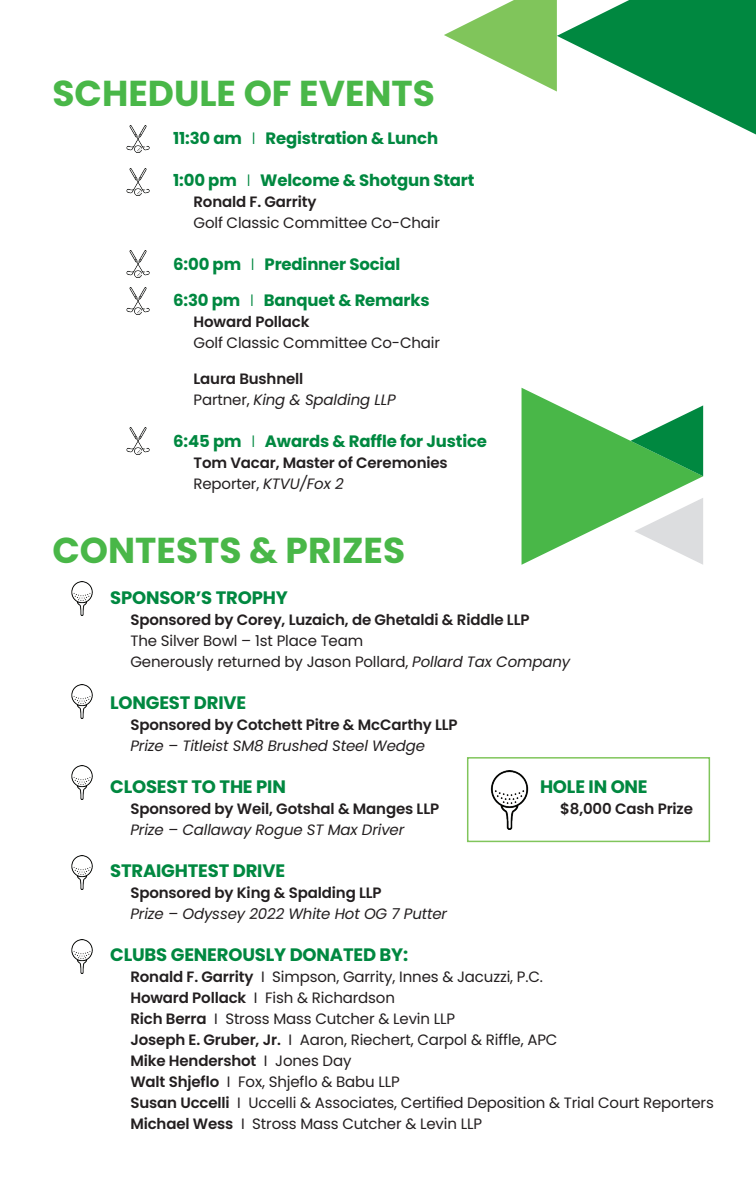
<style>
.page{position:relative;width:756px;height:1188px;background:#fff}
.page>*{position:absolute;margin:0;border:0;box-sizing:border-box;transform-origin:0 0}
.t1{font:700 36px "Poppins";color:#49b748}
.t2{font:700 18px "Poppins";letter-spacing:-.01em;color:#008840}
.t3{font:700 16.5px/36px "Poppins";letter-spacing:-.01em;color:#008840}
.t4{font:15px/21px "Poppins";letter-spacing:-.01em;color:#231f20}
.t5{font:600 15px/21px "Poppins";letter-spacing:-.01em;color:#231f20}
.t6{font:italic 15px/21px "Poppins";letter-spacing:-.01em;color:#231f20}
.s1{font-weight:300}
.s2{font-weight:600;font-style:normal}
.s3{font-style:normal}
.s4{font-weight:400}
.s5{font-weight:400;font-style:italic}
.s6{font-style:italic}
.s7{font-weight:600}
</style>
<div class="page">
<svg style="left:444px;top:0;width:312px;height:135px"></svg>
<img style="left:71px;top:582px;width:22px;height:33px">
<img style="left:490px;top:771px;width:39px;height:58px">
<img style="left:126px;top:126px;width:24px;height:27px">
<img style="left:126px;top:168px;width:24px;height:27px">
<img style="left:126px;top:251px;width:24px;height:26px">
<img style="left:126px;top:287px;width:24px;height:27px">
<img style="left:126px;top:427px;width:24px;height:27px">
<img style="left:71px;top:685px;width:22px;height:34px">
<img style="left:71px;top:766px;width:22px;height:33px">
<img style="left:71px;top:855px;width:22px;height:34px">
<img style="left:71px;top:940px;width:22px;height:33px">
<div style="left:467px;top:757px;width:243px;height:85px;border:2px solid #80c55b"></div>
<svg style="left:522px;top:388px;width:181px;height:177px"></svg>
<h1 class="t1" style="left:52px;top:72px;width:384px">SCHEDULE OF EVENTS</h1>
<p class="t3" style="left:173px;top:120px;width:266px">11:30 am <span class="s1">I</span> Registration &amp; Lunch</p>
<p class="t3" style="left:173px;top:162px;width:303px">1:00 pm <span class="s1">I</span> Welcome &amp; Shotgun Start</p>
<p class="t5" style="left:193px;top:191px;width:125px">Ronald F. Garrity</p>
<p class="t4" style="left:193px;top:212px;width:248px">Golf Classic Committee Co-Chair</p>
<p class="t3" style="left:173px;top:246px;width:258px">6:00 pm <span class="s1">I</span> Predinner Social<br>6:30 pm <span class="s1">I</span> Banquet &amp; Remarks</p>
<p class="t5" style="left:193px;top:311px;width:117px">Howard Pollack</p>
<p class="t4" style="left:193px;top:332px;width:248px">Golf Classic Committee Co-Chair</p>
<p class="t6" style="left:193px;top:368px;width:204px"><span class="s2">Laura Bushnell<br></span><span class="s3">Partner,</span> King &amp; Spalding LLP</p>
<p class="t3" style="left:173px;top:423px;width:315px">6:45 pm <span class="s1">I</span> Awards &amp; Raffle for Justice</p>
<p class="t5" style="left:193px;top:452px;width:256px">Tom Vacar, Master of Ceremonies<br><span class="s4">Reporter,</span> <span class="s5">KTVU/Fox 2</span></p>
<h1 class="t1" style="left:52px;top:530px;width:354px">CONTESTS &amp; PRIZES</h1>
<p class="t2" style="left:110px;top:588px;width:179px">SPONSOR’S TROPHY</p>
<p class="t5" style="left:130px;top:610px;width:401px">Sponsored by Corey, Luzaich, de Ghetaldi &amp; Riddle LLP</p>
<p class="t4" style="left:130px;top:631px;width:441px">The Silver Bowl – 1st Place Team<br>Generously returned by Jason Pollard, <span class="s6">Pollard Tax Company</span></p>
<p class="t2" style="left:110px;top:693px;width:138px">LONGEST DRIVE</p>
<p class="t5" style="left:130px;top:715px;width:329px">Sponsored by Cotchett Pitre &amp; McCarthy LLP</p>
<p class="t6" style="left:130px;top:736px;width:296px">Prize – Titleist SM8 Brushed Steel Wedge</p>
<p class="t2" style="left:110px;top:777px;width:177px">CLOSEST TO THE PIN</p>
<p class="t5" style="left:130px;top:799px;width:310px">Sponsored by Weil, Gotshal &amp; Manges LLP</p>
<p class="t6" style="left:130px;top:820px;width:275px">Prize – Callaway Rogue ST Max Driver</p>
<p class="t2" style="left:110px;top:861px;width:176px">STRAIGHTEST DRIVE</p>
<p class="t5" style="left:130px;top:883px;width:253px">Sponsored by King &amp; Spalding LLP</p>
<p class="t6" style="left:130px;top:904px;width:318px">Prize – Odyssey 2022 White Hot OG 7 Putter</p>
<p class="t2" style="left:110px;top:945px;width:300px">CLUBS GENEROUSLY DONATED BY:</p>
<p class="t4" style="left:130px;top:967px;width:585px"><span class="s7">Ronald F. Garrity</span> I Simpson, Garrity, Innes &amp; Jacuzzi, P.C.<br><span class="s7">Howard Pollack</span> I Fish &amp; Richardson<br><span class="s7">Rich Berra</span> I Stross Mass Cutcher &amp; Levin LLP<br><span class="s7">Joseph E. Gruber, Jr.</span> I Aaron, Riechert, Carpol &amp; Riffle, APC<br><span class="s7">Mike Hendershot</span> I Jones Day<br><span class="s7">Walt Shjeflo</span> I Fox, Shjeflo &amp; Babu LLP<br><span class="s7">Susan Uccelli</span> I Uccelli &amp; Associates, Certified Deposition &amp; Trial Court Reporters <span class="s7">Michael Wess</span> I Stross Mass Cutcher &amp; Levin LLP</p>
<p class="t2" style="left:540px;top:776px;width:109px">HOLE IN ONE</p>
<p class="t5" style="left:560px;top:798px;width:134px">$8,000 Cash Prize</p>
</div>
